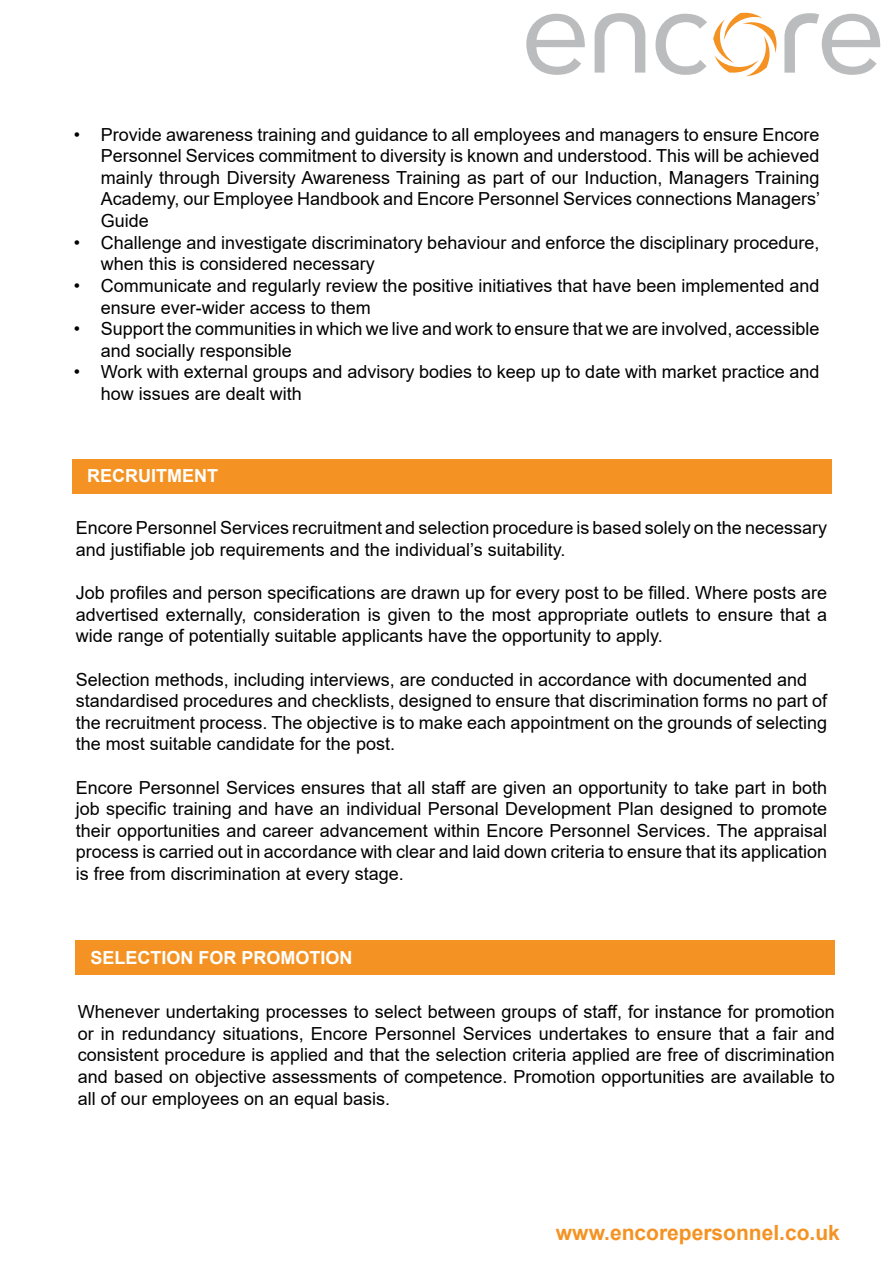
<style>
.page{position:relative;width:893px;height:1263px;background:#fff}
.page>*{position:absolute;margin:0;border:0;box-sizing:border-box;transform-origin:0 0}
.t1{font:700 21px "Arial";color:#f49323}
.t2{font:18px/21.6px "Arial";color:#000}
.t3{font:700 18px "Arial";color:#fff}
</style>
<div class="page">
<svg style="left:713px;top:13px;width:64px;height:63px"></svg>
<svg style="left:526px;top:14px;width:59px;height:61px"></svg>
<svg style="left:655px;top:14px;width:52px;height:61px"></svg>
<svg style="left:594px;top:13px;width:52px;height:60px"></svg>
<svg style="left:784px;top:13px;width:96px;height:62px"></svg>
<div style="left:72px;top:460px;width:759px;height:34px;background:#f49323"></div>
<div style="left:75px;top:940px;width:759px;height:34px;background:#f49323"></div>
<p class="t2" style="left:101px;top:123px;width:721px;text-align:justify;text-indent:-27px">• Provide awareness training and guidance to all employees and managers to ensure Encore Personnel Services commitment to diversity is known and understood. This will be achieved mainly through Diversity Awareness Training as part of our Induction, Managers Training Academy, our Employee Handbook and Encore Personnel Services connections Managers’ Guide</p>
<p class="t2" style="left:101px;top:231px;width:720px;text-indent:-27px">• Challenge and investigate discriminatory behaviour and enforce the disciplinary procedure, when this is considered necessary</p>
<p class="t2" style="left:101px;top:275px;width:720px;text-indent:-27px">• Communicate and regularly review the positive initiatives that have been implemented and ensure ever-wider access to them</p>
<p class="t2" style="left:101px;top:318px;width:720px;text-indent:-27px">• Support the communities in which we live and work to ensure that we are involved, accessible and socially responsible</p>
<p class="t2" style="left:101px;top:361px;width:720px;text-indent:-27px">• Work with external groups and advisory bodies to keep up to date with market practice and how issues are dealt with</p>
<p class="t3" style="left:87px;top:463px;width:132px">RECRUITMENT</p>
<p class="t2" style="left:76px;top:517px;width:753px">Encore Personnel Services recruitment and selection procedure is based solely on the necessary and justifiable job requirements and the individual’s suitability.</p>
<p class="t2" style="left:76px;top:582px;width:753px;text-align:justify">Job profiles and person specifications are drawn up for every post to be filled. Where posts are advertised externally, consideration is given to the most appropriate outlets to ensure that a wide range of potentially suitable applicants have the opportunity to apply.</p>
<p class="t2" style="left:76px;top:668px;width:753px">Selection methods, including interviews, are conducted in accordance with documented and standardised procedures and checklists, designed to ensure that discrimination forms no part of the recruitment process. The objective is to make each appointment on the grounds of selecting the most suitable candidate for the post.</p>
<p class="t2" style="left:76px;top:776px;width:753px;text-align:justify">Encore Personnel Services ensures that all staff are given an opportunity to take part in both job specific training and have an individual Personal Development Plan designed to promote their opportunities and career advancement within Encore Personnel Services. The appraisal process is carried out in accordance with clear and laid down criteria to ensure that its application is free from discrimination at every stage.</p>
<p class="t3" style="left:90px;top:945px;width:264px">SELECTION FOR PROMOTION</p>
<p class="t2" style="left:78px;top:1001px;width:758px;text-align:justify">Whenever undertaking processes to select between groups of staff, for instance for promotion or in redundancy situations, Encore Personnel Services undertakes to ensure that a fair and consistent procedure is applied and that the selection criteria applied are free of discrimination and based on objective assessments of competence. Promotion opportunities are available to all of our employees on an equal basis.</p>
<p class="t1" style="left:556px;top:1218px;width:285px">www.encorepersonnel.co.uk</p>
</div>
